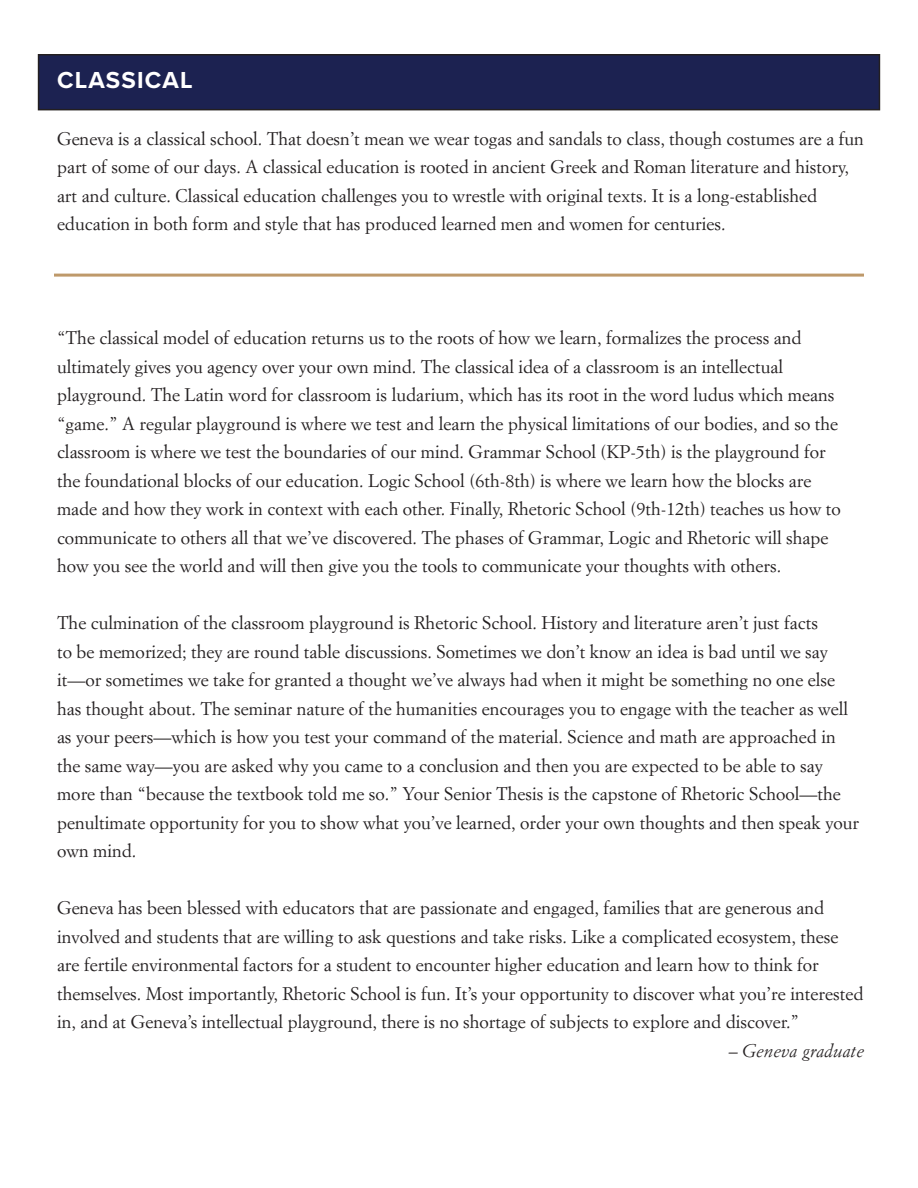
<style>
.page{position:relative;width:918px;height:1188px;background:#fff}
.page>*{position:absolute;margin:0;border:0;box-sizing:border-box;transform-origin:0 0}
.t1{font:700 24px "Proxima Nova";letter-spacing:.05em;color:#fff}
.t2{font:18px/28.5px "Simoncini Garamond Std";color:#231f20}
.t3{font:italic 18px "Simoncini Garamond Std";color:#231f20}
</style>
<div class="page">
<div style="left:39px;top:55px;width:840px;height:55px;background:#1c2251"></div>
<div style="left:38px;top:54px;width:842px;height:56px;border:2px solid #231f20"></div>
<hr style="left:54px;top:274px;width:810px;height:3px;background:#be996a">
<p class="t1" style="left:57px;top:62px;width:137px">CLASSICAL</p>
<p class="t2" style="left:57px;top:124px;width:808px">Geneva is a classical school. That doesn’t mean we wear togas and sandals to class, though costumes are a fun part of some of our days. A classical education is rooted in ancient Greek and Roman literature and history, art and culture. Classical education challenges you to wrestle with original texts. It is a long-established education in both form and style that has produced learned men and women for centuries.</p>
<p class="t2" style="left:57px;top:323px;width:785px">“The classical model of education returns us to the roots of how we learn, formalizes the process and ultimately gives you agency over your own mind. The classical idea of a classroom is an intellectual playground. The Latin word for classroom is ludarium, which has its root in the word ludus which means “game.” A regular playground is where we test and learn the physical limitations of our bodies, and so the classroom is where we test the boundaries of our mind. Grammar School (KP-5th) is the playground for the foundational blocks of our education. Logic School (6th-8th) is where we learn how the blocks are made and how they work in context with each other. Finally, Rhetoric School (9th-12th) teaches us how to communicate to others all that we’ve discovered. The phases of Grammar, Logic and Rhetoric will shape how you see the world and will then give you the tools to communicate your thoughts with others.</p>
<p class="t2" style="left:57px;top:608px;width:804px">The culmination of the classroom playground is Rhetoric School. History and literature aren’t just facts<br>to be memorized; they are round table discussions. Sometimes we don’t know an idea is bad until we say it—or sometimes we take for granted a thought we’ve always had when it might be something no one else has thought about. The seminar nature of the humanities encourages you to engage with the teacher as well as your peers—which is how you test your command of the material. Science and math are approached in the same way—you are asked why you came to a conclusion and then you are expected to be able to say more than “because the textbook told me so.” Your Senior Thesis is the capstone of Rhetoric School—the penultimate opportunity for you to show what you’ve learned, order your own thoughts and then speak your own mind.</p>
<p class="t2" style="left:57px;top:893px;width:808px">Geneva has been blessed with educators that are passionate and engaged, families that are generous and involved and students that are willing to ask questions and take risks. Like a complicated ecosystem, these are fertile environmental factors for a student to encounter higher education and learn how to think for themselves. Most importantly, Rhetoric School is fun. It’s your opportunity to discover what you’re interested in, and at Geneva’s intellectual playground, there is no shortage of subjects to explore and discover.”</p>
<p class="t3" style="left:729px;top:1039px;width:137px">– Geneva graduate</p>
</div>
